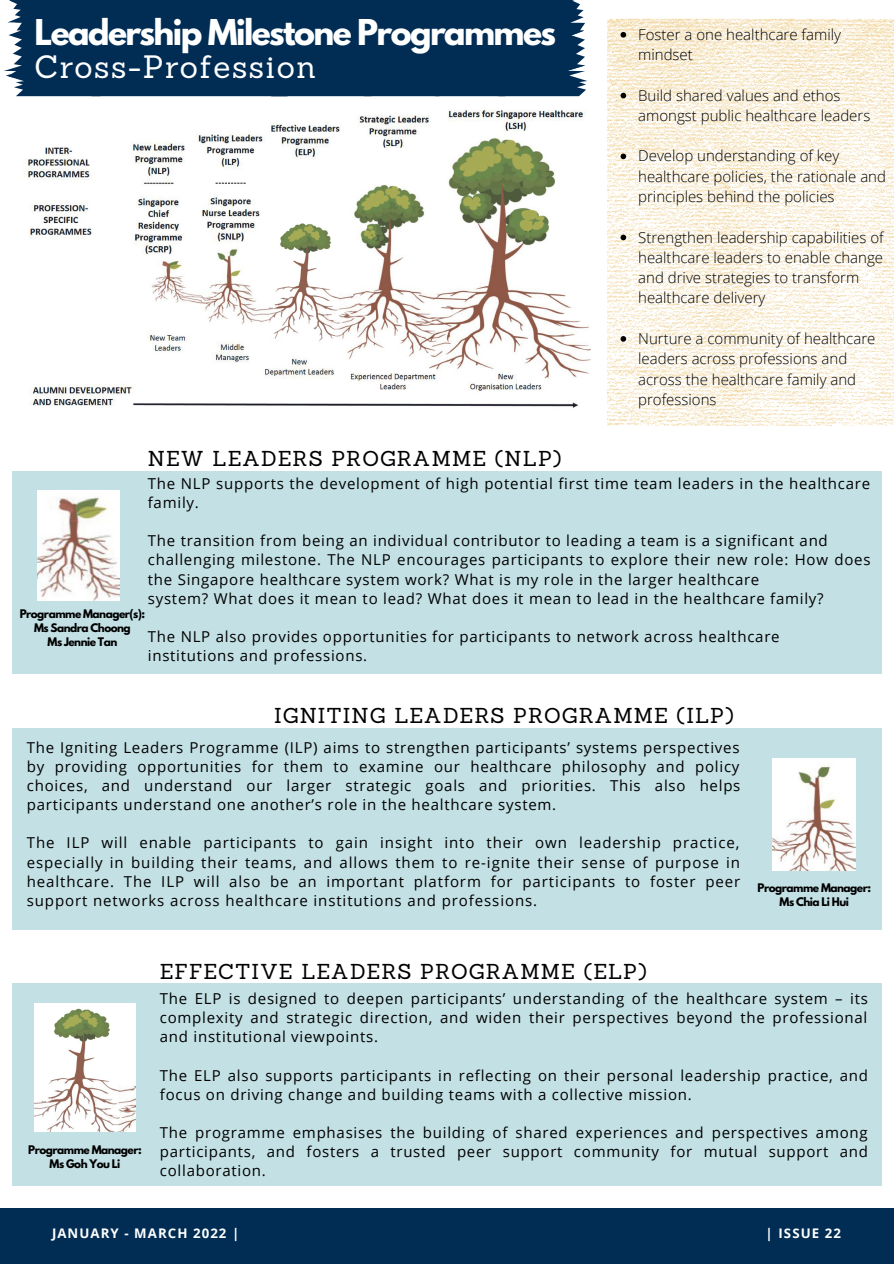
<style>
.page{position:relative;width:894px;height:1264px;background:#fff}
.page>*{position:absolute;margin:0;border:0;box-sizing:border-box;transform-origin:0 0}
.t1{font:700 31.5px "League Spartan";letter-spacing:-.05em;color:#fff}
.t2{font:31.5px "Sanchez";letter-spacing:.05em;color:#fff}
.t3{font:21px "Sanchez";letter-spacing:.05em;color:#000}
.t4{font:15px/19.2px "Open Sans";letter-spacing:.05em;color:#000;text-align:justify}
.t5{font:300 15px/20.2px "Open Sans";color:#000}
.t6{font:700 13.2px "Open Sans";letter-spacing:.08em;color:#fff}
.t7{font:700 10.5px "League Spartan";letter-spacing:-.05em;color:#000}
</style>
<div class="page">
<div style="left:13px;top:470px;width:869px;height:203px;background:#c3e0e5"></div>
<img style="left:26px;top:110px;width:564px;height:298px">
<div style="left:13px;top:728px;width:869px;height:201px;background:#c3e0e5"></div>
<img style="left:772px;top:758px;width:83px;height:112px">
<div style="left:13px;top:983px;width:869px;height:203px;background:#c3e0e5"></div>
<img style="left:34px;top:1003px;width:102px;height:128px">
<div style="left:0;top:1208px;width:893px;height:55px;background:#012d55"></div>
<div style="left:8px;top:0;width:577px;height:96px;background:#012d55"></div>
<img style="left:37px;top:490px;width:82px;height:110px">
<svg style="left:607px;top:19px;width:286px;height:407px"></svg>
<svg style="left:620px;top:32px;width:6px;height:6px"></svg>
<svg style="left:620px;top:93px;width:6px;height:5px"></svg>
<svg style="left:620px;top:154px;width:6px;height:5px"></svg>
<svg style="left:620px;top:235px;width:6px;height:5px"></svg>
<svg style="left:620px;top:336px;width:6px;height:6px"></svg>
<p class="t1" style="left:34px;top:17px;width:523px">Leadership Milestone Programmes</p>
<p class="t2" style="left:34px;top:46px;width:283px">Cross-Profession</p>
<p class="t3" style="left:148px;top:445px;width:415px">NEW LEADERS PROGRAMME (NLP)</p>
<p class="t5" style="left:638px;top:24px;width:204px">Foster a one healthcare family mindset</p>
<p class="t5" style="left:638px;top:85px;width:233px">Build shared values and ethos amongst public healthcare leaders</p>
<p class="t5" style="left:638px;top:145px;width:249px">Develop understanding of key healthcare policies, the rationale and principles behind the policies</p>
<p class="t5" style="left:638px;top:227px;width:247px">Strengthen leadership capabilities of healthcare leaders to enable change and drive strategies to transform healthcare delivery</p>
<p class="t5" style="left:638px;top:328px;width:239px">Nurture a community of healthcare leaders across professions and across the healthcare family and professions</p>
<p class="t4" style="left:148px;top:473px;width:723px">The NLP supports the development of high potential first time team leaders in the healthcare family.</p>
<p class="t4" style="left:148px;top:531px;width:681px">The transition from being an individual contributor to leading a team is a significant and</p>
<p class="t4" style="left:148px;top:550px;width:724px">challenging milestone. The NLP encourages participants to explore their new role: How does the Singapore healthcare system work? What is my role in the larger healthcare</p>
<p class="t4" style="left:148px;top:588px;width:677px">system? What does it mean to lead? What does it mean to lead in the healthcare family?</p>
<p class="t4" style="left:148px;top:626px;width:633px">The NLP also provides opportunities for participants to network across healthcare</p>
<p class="t4" style="left:148px;top:645px;width:221px">institutions and professions.</p>
<p class="t7" style="left:20px;top:609px;width:127px">Programme Manager(s):</p>
<p class="t7" style="left:34px;top:623px;width:98px">Ms Sandra Choong</p>
<p class="t7" style="left:48px;top:637px;width:71px">Ms Jennie Tan</p>
<p class="t3" style="left:274px;top:702px;width:461px">IGNITING LEADERS PROGRAMME (ILP)</p>
<p class="t4" style="left:27px;top:737px;width:715px">The Igniting Leaders Programme (ILP) aims to strengthen participants’ systems perspectives by providing opportunities for them to examine our healthcare philosophy and policy choices, and understand our larger strategic goals and priorities. This also helps participants understand one another’s role in the healthcare system.</p>
<p class="t4" style="left:27px;top:833px;width:714px">The ILP will enable participants to gain insight into their own leadership practice, especially in building their teams, and allows them to re-ignite their sense of purpose in healthcare. The ILP will also be an important platform for participants to foster peer support networks across healthcare institutions and professions.</p>
<p class="t7" style="left:757px;top:882px;width:115px">Programme Manager:</p>
<p class="t7" style="left:779px;top:896px;width:71px">Ms Chia Li Hui</p>
<p class="t7" style="left:28px;top:1143px;width:115px">Programme Manager:</p>
<p class="t7" style="left:50px;top:1157px;width:72px">Ms Goh You Li</p>
<p class="t3" style="left:160px;top:957px;width:488px">EFFECTIVE LEADERS PROGRAMME (ELP)</p>
<p class="t4" style="left:160px;top:988px;width:709px">The ELP is designed to deepen participants’ understanding of the healthcare system – its complexity and strategic direction, and widen their perspectives beyond the professional and institutional viewpoints.</p>
<p class="t4" style="left:160px;top:1065px;width:709px">The ELP also supports participants in reflecting on their personal leadership practice, and focus on driving change and building teams with a collective mission.</p>
<p class="t4" style="left:160px;top:1122px;width:709px">The programme emphasises the building of shared experiences and perspectives among participants, and fosters a trusted peer support community for mutual support and collaboration.</p>
<p class="t6" style="left:52px;top:1223px;width:189px">JANUARY - MARCH 2022 |</p>
<p class="t6" style="left:765px;top:1223px;width:77px">| ISSUE 22</p>
</div>
